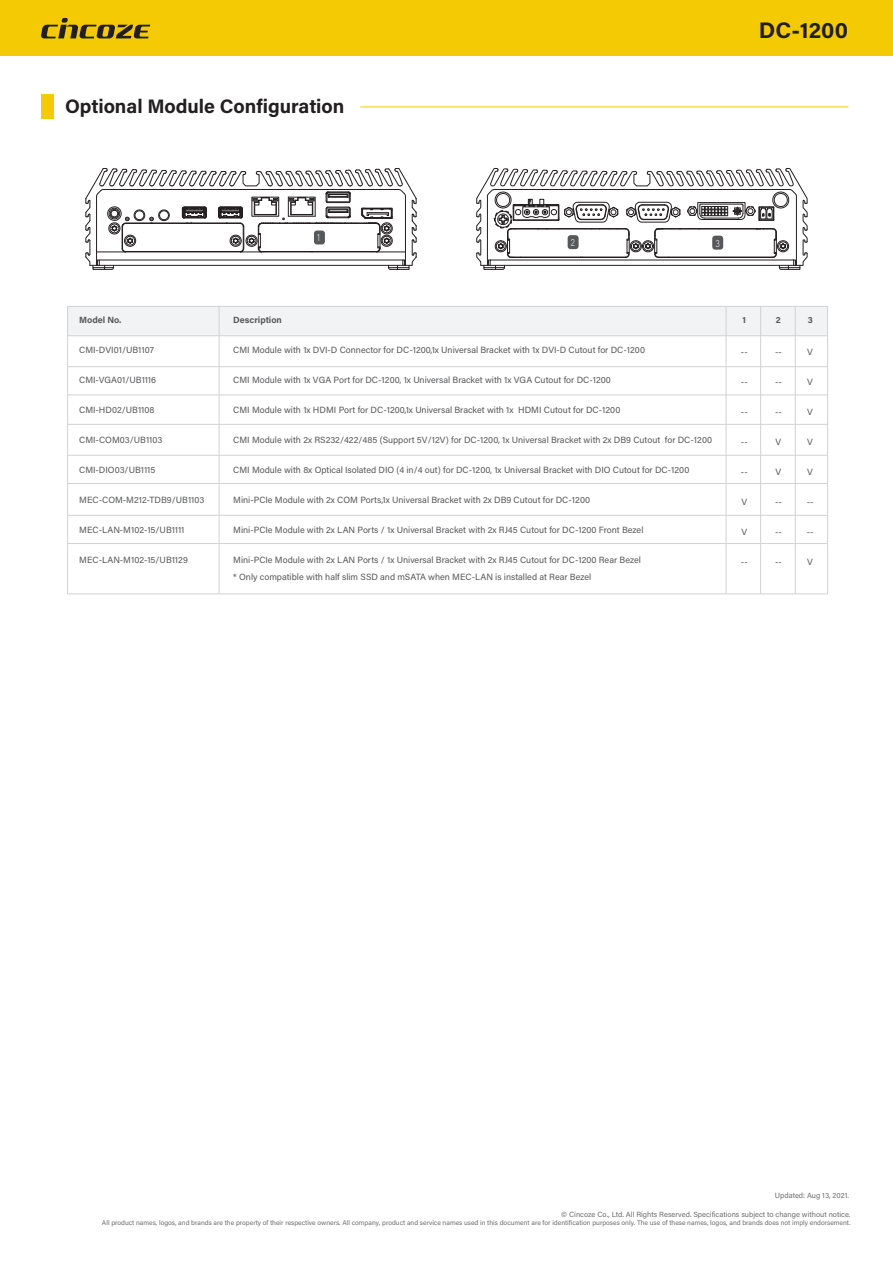
<style>
.page{position:relative;width:893px;height:1263px;background:#fff}
.page>*{position:absolute;margin:0;border:0;box-sizing:border-box;transform-origin:0 0}
.t1{font:700 22.5px "Acumin Pro";color:#231f20}
.t2{font:700 19.5px "Acumin Pro";color:#231f20}
.t3{font:9px "Acumin Pro";color:#57585a}
.t4{font:700 9px "Acumin Pro";color:#57585a}
.t5{font:7.5px "Acumin Pro";color:#6c6d70}
.t6{font:6.75px "Acumin Pro";color:#6c6d70}
</style>
<div class="page">
<hr style="left:360px;top:107px;width:488px;height:1px;background:#f4ca05">
<div style="left:41px;top:95px;width:13px;height:24px;background:#f4ca05"></div>
<div style="left:0;top:0;width:893px;height:56px;background:#f4ca05"></div>
<svg style="left:41px;top:18px;width:109px;height:20px"></svg>
<div style="left:68px;top:306px;width:760px;height:30px;background:#f2f3f4"></div>
<hr style="left:68px;top:336px;width:760px;height:1px;background:#d1d2d4">
<hr style="left:68px;top:366px;width:760px;height:1px;background:#d1d2d4">
<hr style="left:68px;top:395px;width:760px;height:1px;background:#d1d2d4">
<hr style="left:68px;top:424px;width:760px;height:1px;background:#d1d2d4">
<hr style="left:68px;top:455px;width:760px;height:1px;background:#d1d2d4">
<hr style="left:68px;top:483px;width:760px;height:1px;background:#d1d2d4">
<hr style="left:68px;top:515px;width:760px;height:1px;background:#d1d2d4">
<hr style="left:68px;top:543px;width:760px;height:1px;background:#d1d2d4">
<hr style="left:219px;top:306px;width:1px;height:288px;background:#d1d2d4">
<hr style="left:726px;top:306px;width:1px;height:288px;background:#d1d2d4">
<hr style="left:760px;top:306px;width:1px;height:288px;background:#d1d2d4">
<hr style="left:795px;top:306px;width:1px;height:288px;background:#d1d2d4">
<svg style="left:85px;top:168px;width:332px;height:102px"></svg>
<svg style="left:476px;top:168px;width:332px;height:102px"></svg>
<h2 class="t2" style="left:65px;top:92px;width:281px">Optional Module Configuration</h2>
<h1 class="t1" style="left:759px;top:15px;width:91px">DC-1200</h1>
<p class="t4" style="left:79px;top:314px;width:44px">Model No.</p>
<p class="t3" style="left:79px;top:344px;width:76px">CMI-DVI01/UB1107</p>
<p class="t3" style="left:79px;top:374px;width:78px">CMI-VGA01/UB1116</p>
<p class="t3" style="left:79px;top:404px;width:77px">CMI-HD02/UB1108</p>
<p class="t3" style="left:79px;top:434px;width:85px">CMI-COM03/UB1103</p>
<p class="t3" style="left:79px;top:464px;width:78px">CMI-DIO03/UB1115</p>
<p class="t3" style="left:79px;top:494px;width:127px">MEC-COM-M212-TDB9/UB1103</p>
<p class="t3" style="left:79px;top:524px;width:107px">MEC-LAN-M102-15/UB1111</p>
<p class="t3" style="left:79px;top:554px;width:110px">MEC-LAN-M102-15/UB1129</p>
<p class="t4" style="left:233px;top:314px;width:50px">Description</p>
<p class="t3" style="left:233px;top:344px;width:413px">CMI Module with 1x DVI-D Connector for DC-1200,1x Universal Bracket with 1x DVI-D Cutout for DC-1200</p>
<p class="t3" style="left:233px;top:374px;width:379px">CMI Module with 1x VGA Port for DC-1200, 1x Universal Bracket with 1x VGA Cutout for DC-1200</p>
<p class="t3" style="left:233px;top:404px;width:389px">CMI Module with 1x HDMI Port for DC-1200,1x Universal Bracket with 1x HDMI Cutout for DC-1200</p>
<p class="t3" style="left:233px;top:434px;width:480px">CMI Module with 2x RS232/422/485 (Support 5V/12V) for DC-1200, 1x Universal Bracket with 2x DB9 Cutout for DC-1200</p>
<p class="t3" style="left:233px;top:464px;width:458px">CMI Module with 8x Optical Isolated DIO (4 in/4 out) for DC-1200, 1x Universal Bracket with DIO Cutout for DC-1200</p>
<p class="t3" style="left:233px;top:494px;width:358px">Mini-PCIe Module with 2x COM Ports,1x Universal Bracket with 2x DB9 Cutout for DC-1200</p>
<p class="t3" style="left:233px;top:524px;width:412px">Mini-PCIe Module with 2x LAN Ports / 1x Universal Bracket with 2x RJ45 Cutout for DC-1200 Front Bezel</p>
<p class="t3" style="left:233px;top:554px;width:409px">Mini-PCIe Module with 2x LAN Ports / 1x Universal Bracket with 2x RJ45 Cutout for DC-1200 Rear Bezel</p>
<p class="t3" style="left:233px;top:571px;width:360px">* Only compatible with half slim SSD and mSATA when MEC-LAN is installed at Rear Bezel</p>
<p class="t4" style="left:742px;top:314px;width:5px">1</p>
<p class="t4" style="left:776px;top:314px;width:6px">2</p>
<p class="t4" style="left:808px;top:314px;width:7px">3</p>
<p class="t3" style="left:741px;top:345px;width:8px">--</p>
<p class="t3" style="left:741px;top:375px;width:8px">--</p>
<p class="t3" style="left:741px;top:405px;width:8px">--</p>
<p class="t3" style="left:741px;top:435px;width:8px">--</p>
<p class="t3" style="left:741px;top:465px;width:8px">--</p>
<p class="t3" style="left:741px;top:495px;width:7px">V</p>
<p class="t3" style="left:741px;top:525px;width:7px">V</p>
<p class="t3" style="left:741px;top:555px;width:8px">--</p>
<p class="t3" style="left:807px;top:345px;width:7px">V</p>
<p class="t3" style="left:807px;top:375px;width:7px">V</p>
<p class="t3" style="left:807px;top:405px;width:7px">V</p>
<p class="t3" style="left:807px;top:435px;width:7px">V</p>
<p class="t3" style="left:807px;top:465px;width:7px">V</p>
<p class="t3" style="left:807px;top:495px;width:8px">--</p>
<p class="t3" style="left:807px;top:525px;width:8px">--</p>
<p class="t3" style="left:807px;top:555px;width:7px">V</p>
<p class="t3" style="left:775px;top:345px;width:8px">--</p>
<p class="t3" style="left:775px;top:375px;width:8px">--</p>
<p class="t3" style="left:775px;top:405px;width:8px">--</p>
<p class="t3" style="left:775px;top:435px;width:7px">V</p>
<p class="t3" style="left:775px;top:465px;width:7px">V</p>
<p class="t3" style="left:775px;top:495px;width:8px">--</p>
<p class="t3" style="left:775px;top:525px;width:8px">--</p>
<p class="t3" style="left:775px;top:555px;width:8px">--</p>
<p class="t5" style="left:775px;top:1190px;width:76px">Updated: Aug 13, 2021.</p>
<p class="t5" style="left:561px;top:1209px;width:291px">© Cincoze Co., Ltd. All Rights Reserved. Specifications subject to change without notice.</p>
<p class="t6" style="left:102px;top:1218px;width:750px">All product names, logos, and brands are the property of their respective owners. All company, product and service names used in this document are for identification purposes only. The use of these names, logos, and brands does not imply endorsement.</p>
</div>
